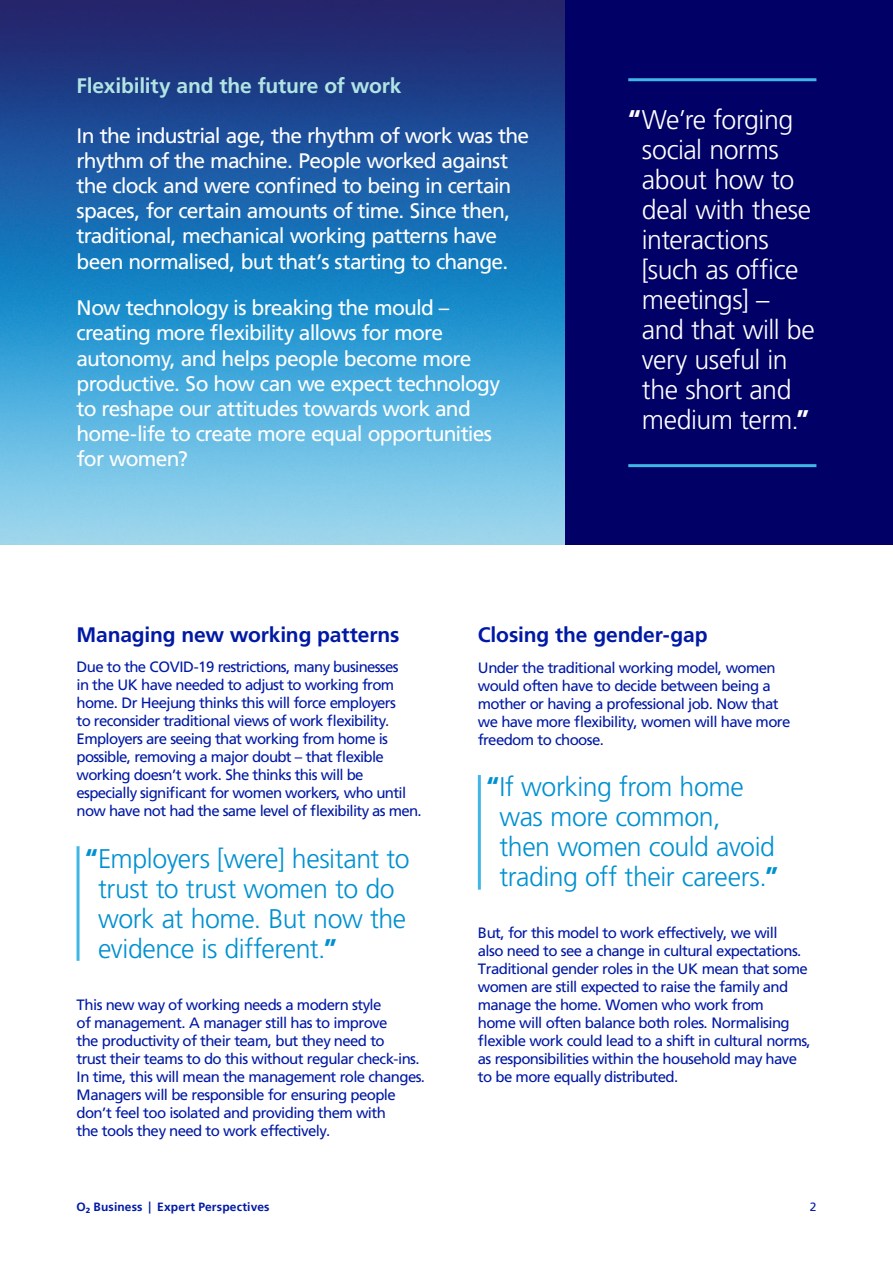
<style>
.page{position:relative;width:893px;height:1263px;background:#fff}
.page>*{position:absolute;margin:0;border:0;box-sizing:border-box;transform-origin:0 0}
.Quote_in_body_copy{font:27px/30px "Frutiger VCCP45 Lt";letter-spacing:-.01em;color:#0090d0}
.Quote_in_Side_Rail{font:27px/30px "Frutiger VCCP45 Lt";letter-spacing:-.01em;color:#fff}
.Subhead_14_16_8{font:21px/25.2px "Frutiger VCCP55 Rm";letter-spacing:-.02em;color:#fff}
.Subhead_14_16_8-2{font:21px "Frutiger VCCP65 Bd";letter-spacing:-.005em;color:#0019a5}
.Subhead_14_16_8-3{font:21px "Frutiger VCCP65 Bd";letter-spacing:-.01em;color:#b1e4e3}
.Body_Copy_10_12{font:15px/18px "Frutiger VCCP55 Rm";letter-spacing:-.02em;color:#0019a5}
.t1{font:12px "Frutiger VCCP65 Bd";letter-spacing:.015em;color:#0019a5}
.t2{font:12px "Frutiger VCCP55 Rm";color:#0019a5}
.s1{font-family:"Frutiger VCCP65 Bd"}
</style>
<div class="page">
<img style="left:0;top:0;width:566px;height:544px">
<div style="left:566px;top:0;width:327px;height:544px;background:#006"></div>
<hr style="left:628px;top:78px;width:188px;height:3px;background:#41b6e6">
<hr style="left:628px;top:464px;width:188px;height:3px;background:#41b6e6">
<hr style="left:77px;top:846px;width:3px;height:115px;background:#41b6e6">
<hr style="left:478px;top:775px;width:3px;height:115px;background:#41b6e6">
<p class="Subhead_14_16_8-3" style="left:77px;top:74px;width:326px">Flexibility and the future of work</p>
<p class="Subhead_14_16_8" style="left:77px;top:123px;width:454px">In the industrial age, the rhythm of work was the rhythm of the machine. People worked against the clock and were confined to being in certain spaces, for certain amounts of time. Since then, traditional, mechanical working patterns have been normalised, but that’s starting to change.</p>
<p class="Subhead_14_16_8" style="left:77px;top:295px;width:424px">Now technology is breaking the mould – creating more flexibility allows for more autonomy, and helps people become more productive. So how can we expect technology to reshape our attitudes towards work and home-life to create more equal opportunities for women?</p>
<p class="Quote_in_Side_Rail" style="left:642px;top:105px;width:174px;text-indent:-14px"><span class="s1">“</span>We’re forging social norms about how to deal with these interactions [such as office meetings] – and that will be very useful in the short and medium term.<span class="s1">”</span></p>
<p class="Subhead_14_16_8-2" style="left:77px;top:622px;width:324px">Managing new working patterns</p>
<p class="Body_Copy_10_12" style="left:77px;top:658px;width:347px">Due to the COVID-19 restrictions, many businesses<br>in the UK have needed to adjust to working from home. Dr Heejung thinks this will force employers<br>to reconsider traditional views of work flexibility.<br>Employers are seeing that working from home is possible, removing a major doubt – that flexible working doesn’t work. She thinks this will be especially significant for women workers, who until now have not had the same level of flexibility as men.</p>
<p class="Quote_in_body_copy" style="left:98px;top:843px;width:313px;text-indent:-13px"><span class="s1">“</span>Employers [were] hesitant to trust to trust women to do work at home. But now the evidence is different.<span class="s1">”</span></p>
<p class="Body_Copy_10_12" style="left:77px;top:995px;width:350px">This new way of working needs a modern style<br>of management. A manager still has to improve<br>the productivity of their team, but they need to<br>trust their teams to do this without regular check-ins.<br>In time, this will mean the management role changes.<br>Managers will be responsible for ensuring people don’t feel too isolated and providing them with<br>the tools they need to work effectively.</p>
<p class="Subhead_14_16_8-2" style="left:478px;top:622px;width:231px">Closing the gender-gap</p>
<p class="Body_Copy_10_12" style="left:478px;top:658px;width:314px">Under the traditional working model, women would often have to decide between being a mother or having a professional job. Now that we have more flexibility, women will have more freedom to choose.</p>
<p class="Quote_in_body_copy" style="left:499px;top:772px;width:280px;text-indent:-13px"><span class="s1">“</span>If working from home was more common,<br>then women could avoid trading off their careers.<span class="s1">”</span></p>
<p class="Body_Copy_10_12" style="left:478px;top:924px;width:334px">But, for this model to work effectively, we will<br>also need to see a change in cultural expectations.<br>Traditional gender roles in the UK mean that some women are still expected to raise the family and manage the home. Women who work from<br>home will often balance both roles. Normalising flexible work could lead to a shift in cultural norms, as responsibilities within the household may have to be more equally distributed.</p>
<p class="t1" style="left:77px;top:1199px;width:194px">O<sub>2</sub> Business | Expert Perspectives</p>
<p class="t2" style="left:810px;top:1199px;width:8px">2</p>
</div>
